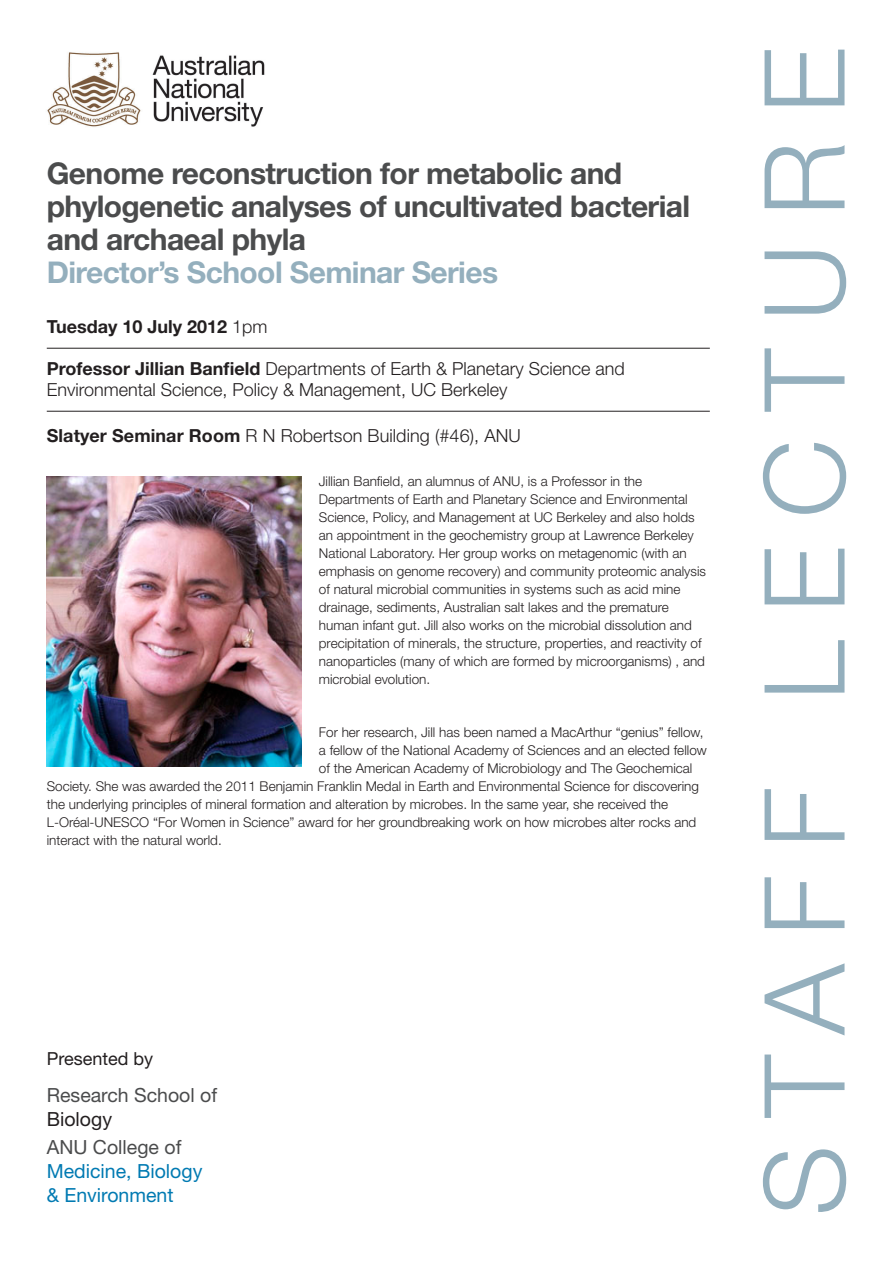
<style>
.page{position:relative;width:893px;height:1263px;background:#fff}
.page>*{position:absolute;margin:0;border:0;box-sizing:border-box;transform-origin:0 0}
.t1{font:700 30px/33px "Helvetica Neue LT Std";letter-spacing:-.02em;color:#4b4c4d}
.wayfinder{font:19.5px/24px "Helvetica Neue LT Std";color:#007ab2}
.wayfinder-2{font:19.5px/24px "Helvetica Neue LT Std";color:#4b4c4d}
.Time_date{font:300 18px/21px "Helvetica Neue LT Std";color:#231f20}
.time_date_bold{font:300 18px "Helvetica Neue LT Std";letter-spacing:.005em;color:#231f20}
.Time_date-2{font:700 18px "Helvetica Neue LT Std";color:#231f20}
.wayfinder-3{font:18px "Helvetica Neue LT Std";color:#231f20}
.body_1st_Para_3or4_l{font:300 13.5px/18px "Helvetica Neue LT Std";color:#231f20}
.body{font:300 13.5px "Helvetica Neue LT Std";color:#231f20}
.s1{color:#94afbd}
.s2{font-weight:300}
.s3{font-weight:700}
.s4{color:#231f20}
.s5{color:#4b4c4d}
</style>
<div class="page">
<img style="left:47px;top:52px;width:218px;height:75px">
<svg style="left:763px;top:50px;width:83px;height:1162px"></svg>
<hr style="left:47px;top:348px;width:663px;height:1px;background:#231f20">
<hr style="left:47px;top:411px;width:663px;height:1px;background:#231f20">
<img style="left:47px;top:476px;width:254px;height:291px">
<h2 class="t1" style="left:47px;top:156px;width:645px">Genome reconstruction for metabolic and phylogenetic analyses of uncultivated bacterial and archaeal phyla<br><span class="s1">Director’s School Seminar Series</span></h2>
<p class="Time_date-2" style="left:47px;top:316px;width:222px">Tuesday 10 July 2012 <span class="s2">1pm</span></p>
<p class="Time_date" style="left:47px;top:358px;width:580px"><span class="s3">Professor Jillian Banfield</span> Departments of Earth &amp; Planetary Science and<br>Environmental Science, Policy &amp; Management, UC Berkeley</p>
<p class="time_date_bold" style="left:47px;top:425px;width:476px"><span class="s3">Slatyer Seminar Room</span> R N Robertson Building (#46), ANU</p>
<p class="body_1st_Para_3or4_l" style="left:319px;top:472px;width:389px">Jillian Banfield, an alumnus of ANU, is a Professor in the Departments of Earth and Planetary Science and Environmental Science, Policy, and Management at UC Berkeley and also holds an appointment in the geochemistry group at Lawrence Berkeley National Laboratory. Her group works on metagenomic (with an emphasis on genome recovery) and community proteomic analysis of natural microbial communities in systems such as acid mine drainage, sediments, Australian salt lakes and the premature human infant gut. Jill also works on the microbial dissolution and precipitation of minerals, the structure, properties, and reactivity of nanoparticles (many of which are formed by microorganisms) , and microbial evolution.</p>
<p class="body" style="left:319px;top:724px;width:386px">For her research, Jill has been named a MacArthur “genius” fellow,</p>
<p class="body" style="left:319px;top:742px;width:389px">a fellow of the National Academy of Sciences and an elected fellow</p>
<p class="body" style="left:319px;top:760px;width:375px">of the American Academy of Microbiology and The Geochemical</p>
<p class="body" style="left:47px;top:778px;width:654px">Society. She was awarded the 2011 Benjamin Franklin Medal in Earth and Environmental Science for discovering</p>
<p class="body" style="left:47px;top:796px;width:623px">the underlying principles of mineral formation and alteration by microbes. In the same year, she received the</p>
<p class="body" style="left:47px;top:814px;width:651px">L-Oréal-UNESCO “For Women in Science” award for her groundbreaking work on how microbes alter rocks and</p>
<p class="body" style="left:47px;top:832px;width:177px">interact with the natural world.</p>
<p class="wayfinder-3" style="left:47px;top:1048px;width:108px">Presented by</p>
<p class="wayfinder-2" style="left:47px;top:1083px;width:172px">Research School of<br><span class="s4">Biology</span></p>
<p class="wayfinder" style="left:47px;top:1135px;width:157px"><span class="s5">ANU College of<br></span>Medicine, Biology &amp; Environment</p>
</div>
